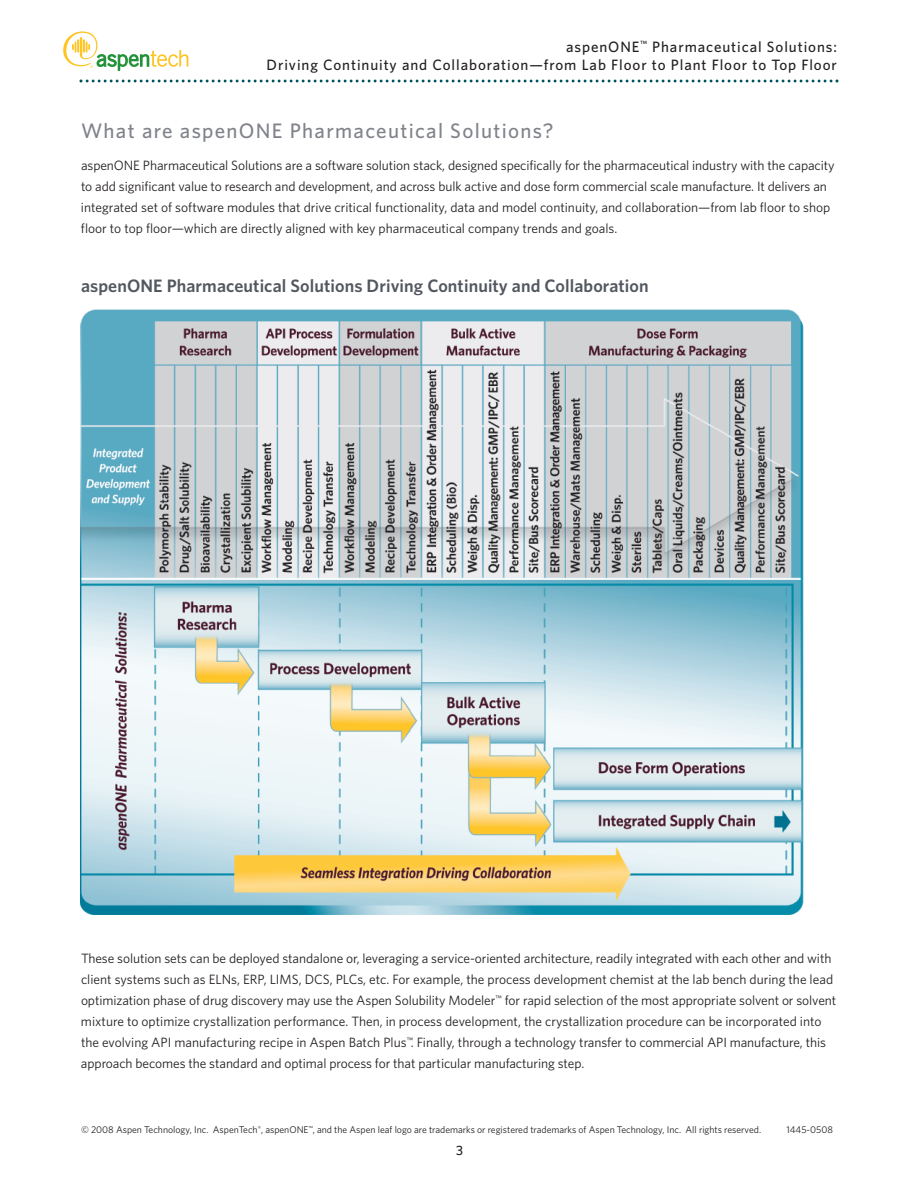
<style>
.page{position:relative;width:918px;height:1188px;background:#fff}
.page>*{position:absolute;margin:0;border:0;box-sizing:border-box;transform-origin:0 0}
.t1{font:500 21px "Whitney";letter-spacing:.06em;color:#80838a}
.t2{font:600 18px "Whitney";letter-spacing:.005em;color:#535860}
.t3{font:500 15px/18.6px "Whitney";letter-spacing:.06em;color:#231f20;text-align:right}
.t4{font:13.5px/21px "Whitney";letter-spacing:-.005em;color:#231f20}
.t5{font:500 13.5px "Whitney";color:#231f20}
.t6{font:9.75px "Whitney";color:#231f20}
</style>
<div class="page">
<svg style="left:80px;top:80px;width:758px;height:2px"></svg>
<svg style="left:63px;top:31px;width:125px;height:40px"></svg>
<img style="left:81px;top:309px;width:723px;height:606px">
<p class="t3" style="left:267px;top:37px;width:572px">aspenONE<sup>™</sup> Pharmaceutical Solutions:<br>Driving Continuity and Collaboration—from Lab Floor to Plant Floor to Top Floor</p>
<h1 class="t1" style="left:81px;top:119px;width:474px">What are aspenONE Pharmaceutical Solutions?</h1>
<p class="t4" style="left:81px;top:155px;width:755px">aspenONE Pharmaceutical Solutions are a software solution stack, designed specifically for the pharmaceutical industry with the capacity to add significant value to research and development, and across bulk active and dose form commercial scale manufacture. It delivers an integrated set of software modules that drive critical functionality, data and model continuity, and collaboration—from lab floor to shop floor to top floor—which are directly aligned with key pharmaceutical company trends and goals.</p>
<h2 class="t2" style="left:81px;top:275px;width:569px">aspenONE Pharmaceutical Solutions Driving Continuity and Collaboration</h2>
<p class="t4" style="left:81px;top:948px;width:757px">These solution sets can be deployed standalone or, leveraging a service-oriented architecture, readily integrated with each other and with client systems such as ELNs, ERP, LIMS, DCS, PLCs, etc. For example, the process development chemist at the lab bench during the lead optimization phase of drug discovery may use the Aspen Solubility Modeler<sup>™</sup> for rapid selection of the most appropriate solvent or solvent mixture to optimize crystallization performance. Then, in process development, the crystallization procedure can be incorporated into the evolving API manufacturing recipe in Aspen Batch Plus<sup>™</sup>. Finally, through a technology transfer to commercial API manufacture, this approach becomes the standard and optimal process for that particular manufacturing step.</p>
<p class="t6" style="left:81px;top:1124px;width:682px">© 2008 Aspen Technology, Inc. AspenTech<sup>®</sup>, aspenONE<sup>™</sup>, and the Aspen leaf logo are trademarks or registered trademarks of Aspen Technology, Inc. All rights reserved.</p>
<p class="t6" style="left:786px;top:1124px;width:48px">1445-0508</p>
<p class="t5" style="left:456px;top:1142px;width:8px">3</p>
</div>
